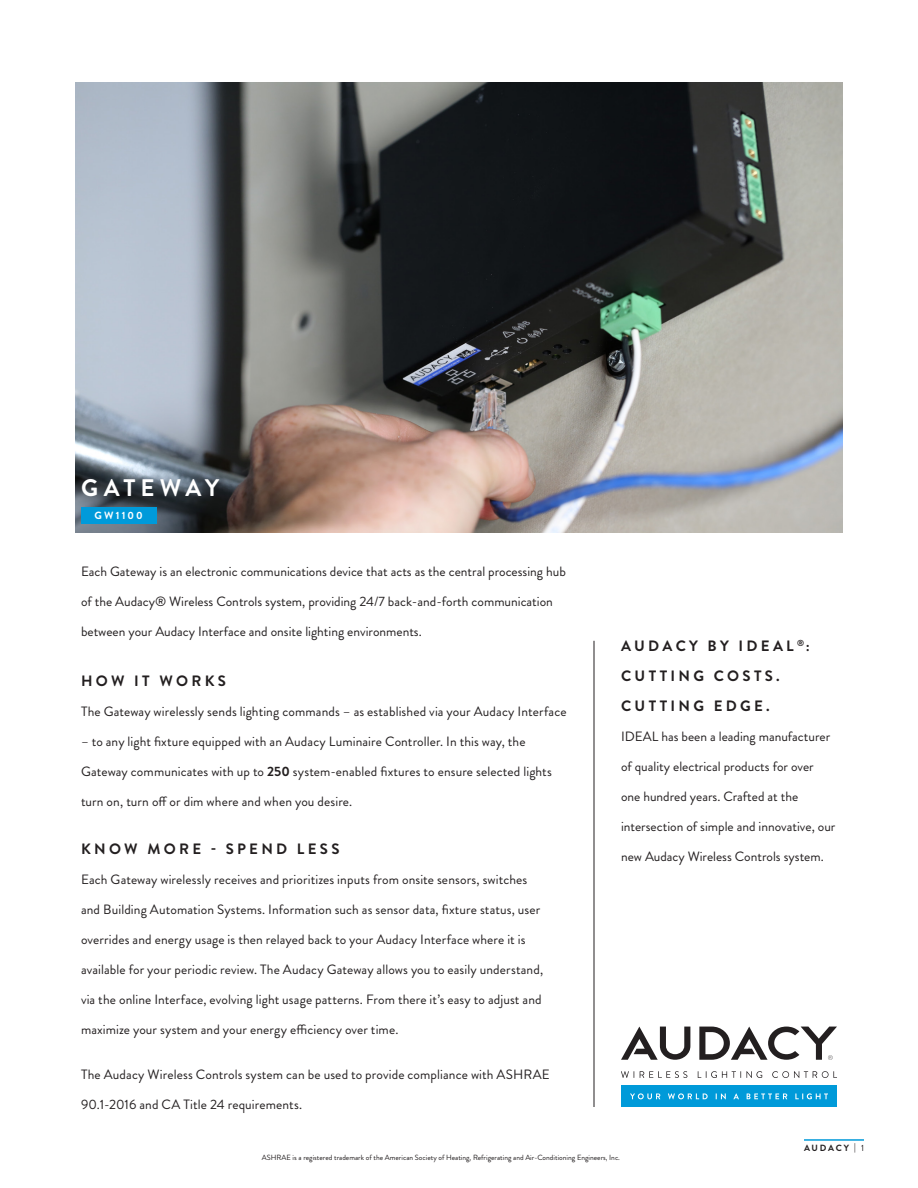
<style>
.page{position:relative;width:918px;height:1188px;background:#fff}
.page>*{position:absolute;margin:0;border:0;box-sizing:border-box;transform-origin:0 0}
.t1{font:700 24px "Brandon Grotesque";letter-spacing:.19em;color:#fff}
.t2{font:700 15px/30px "Brandon Grotesque";letter-spacing:.22em;color:#231f20}
.t3{font:13.5px "Brandon Grotesque";letter-spacing:.005em;color:#231f20}
.t4{font:700 10.5px "Brandon Grotesque";letter-spacing:.2em;color:#fff}
.t5{font:700 9px "Brandon Grotesque";letter-spacing:.19em;color:#231f20}
.t6{font:7.5px "Brandon Grotesque";color:#231f20}
.s1{font-weight:700}
.s2{font-weight:400}
</style>
<div class="page">
<hr style="left:804px;top:1139px;width:60px;height:2px;background:#009ad9">
<img style="left:76px;top:82px;width:766px;height:450px">
<div style="left:621px;top:1086px;width:216px;height:21px;background:#009ad9"></div>
<svg style="left:630px;top:1093px;width:30px;height:6px"></svg>
<svg style="left:668px;top:1093px;width:40px;height:6px"></svg>
<svg style="left:716px;top:1093px;width:10px;height:6px"></svg>
<svg style="left:733px;top:1093px;width:6px;height:6px"></svg>
<svg style="left:747px;top:1094px;width:40px;height:5px"></svg>
<svg style="left:795px;top:1093px;width:33px;height:6px"></svg>
<svg style="left:621px;top:1027px;width:69px;height:33px"></svg>
<svg style="left:699px;top:1027px;width:138px;height:33px"></svg>
<svg style="left:621px;top:1071px;width:66px;height:7px"></svg>
<svg style="left:698px;top:1071px;width:64px;height:7px"></svg>
<svg style="left:772px;top:1071px;width:65px;height:7px"></svg>
<div style="left:81px;top:507px;width:75px;height:17px;background:#009ada"></div>
<hr style="left:594px;top:641px;width:1px;height:466px;background:#231f20">
<p class="t1" style="left:81px;top:471px;width:140px">GATEWAY</p>
<p class="t4" style="left:94px;top:508px;width:50px">GW1100</p>
<p class="t3" style="left:81px;top:562px;width:486px">Each Gateway is an electronic communications device that acts as the central processing hub</p>
<p class="t3" style="left:81px;top:592px;width:473px">of the Audacy® Wireless Controls system, providing 24/7 back-and-forth communication</p>
<p class="t3" style="left:81px;top:622px;width:342px">between your Audacy Interface and onsite lighting environments.</p>
<p class="t2" style="left:81px;top:666px;width:146px">HOW IT WORKS</p>
<p class="t3" style="left:81px;top:702px;width:487px">The Gateway wirelessly sends lighting commands – as established via your Audacy Interface</p>
<p class="t3" style="left:81px;top:732px;width:446px">– to any light fixture equipped with an Audacy Luminaire Controller. In this way, the</p>
<p class="t3" style="left:81px;top:762px;width:472px">Gateway communicates with up to <span class="s1">250</span> system-enabled fixtures to ensure selected lights</p>
<p class="t3" style="left:81px;top:792px;width:273px">turn on, turn off or dim where and when you desire.</p>
<p class="t2" style="left:81px;top:834px;width:260px">KNOW MORE - SPEND LESS</p>
<p class="t3" style="left:81px;top:870px;width:448px">Each Gateway wirelessly receives and prioritizes inputs from onsite sensors, switches</p>
<p class="t3" style="left:81px;top:900px;width:461px">and Building Automation Systems. Information such as sensor data, fixture status, user</p>
<p class="t3" style="left:81px;top:930px;width:446px">overrides and energy usage is then relayed back to your Audacy Interface where it is</p>
<p class="t3" style="left:81px;top:960px;width:464px">available for your periodic review. The Audacy Gateway allows you to easily understand,</p>
<p class="t3" style="left:81px;top:990px;width:462px">via the online Interface, evolving light usage patterns. From there it’s easy to adjust and</p>
<p class="t3" style="left:81px;top:1020px;width:319px">maximize your system and your energy efficiency over time.</p>
<p class="t3" style="left:81px;top:1065px;width:470px">The Audacy Wireless Controls system can be used to provide compliance with ASHRAE</p>
<p class="t3" style="left:81px;top:1095px;width:223px">90.1-2016 and CA Title 24 requirements.</p>
<p class="t2" style="left:621px;top:631px;width:190px">AUDACY BY IDEAL <sup>®</sup>:<br>CUTTING COSTS.<br>CUTTING EDGE.</p>
<p class="t3" style="left:621px;top:727px;width:211px">IDEAL has been a leading manufacturer</p>
<p class="t3" style="left:621px;top:757px;width:194px">of quality electrical products for over</p>
<p class="t3" style="left:621px;top:787px;width:179px">one hundred years. Crafted at the</p>
<p class="t3" style="left:621px;top:817px;width:216px">intersection of simple and innovative, our</p>
<p class="t3" style="left:621px;top:847px;width:204px">new Audacy Wireless Controls system.</p>
<p class="t5" style="left:804px;top:1142px;width:61px">AUDACY | <span class="s2">1</span></p>
<p class="t6" style="left:262px;top:1153px;width:360px">ASHRAE is a registered trademark of the American Society of Heating, Refrigerating and Air-Conditioning Engineers, Inc.</p>
</div>
